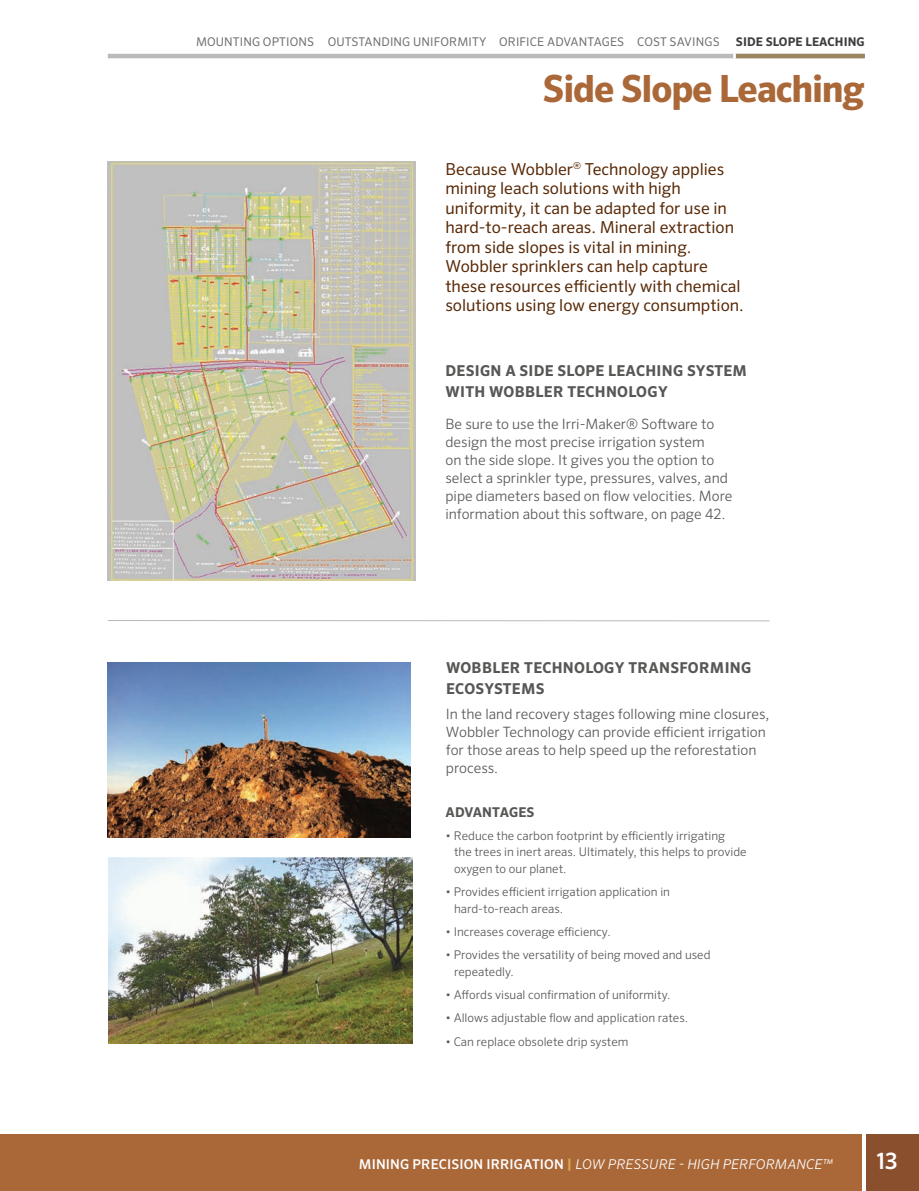
<style>
.page{position:relative;width:919px;height:1191px;background:#fff}
.page>*{position:absolute;margin:0;border:0;box-sizing:border-box;transform-origin:0 0}
.t1{font:700 37.5px "Sero Pro";letter-spacing:-.03em;color:#aa6839}
.t2{font:500 22.5px "Sero Pro";color:#fff}
.t3{font:16.5px/19.5px "Sero Pro";color:#582907}
.t4{font:700 15px/21px "Sero Pro";letter-spacing:.02em;color:#565855}
.t5{font:300 14.25px/18px "Sero Pro";color:#565855}
.t6{font:italic 300 13.5px "Sero Pro";letter-spacing:.01em;color:#fff}
.t7{font:700 13.5px "Sero Pro";letter-spacing:.01em;color:#565855}
.t8{font:300 12px/16.5px "Sero Pro";color:#565855}
.t9{font:12px "Sero Pro";letter-spacing:.01em;color:#6c6d70}
.t10{font:700 12px "Sero Pro";letter-spacing:.01em;color:#3e3e3f}
.s1{font-weight:500;font-style:normal}
.s2{font-weight:700;font-style:normal;color:#d9a44b}
</style>
<div class="page">
<div style="left:866px;top:1134px;width:53px;height:56px;background:#8a502e"></div>
<div style="left:0;top:1134px;width:862px;height:56px;background:#aa6839"></div>
<hr style="left:108px;top:54px;width:756px;height:4px;background:#bcbab9">
<img style="left:108px;top:857px;width:304px;height:185px">
<img style="left:108px;top:662px;width:302px;height:175px">
<hr style="left:108px;top:620px;width:661px;height:1px;background:#bcbab9">
<img style="left:108px;top:162px;width:307px;height:418px">
<svg style="left:733px;top:54px;width:3px;height:4px"></svg>
<hr style="left:736px;top:54px;width:129px;height:4px;background:#9c8660">
<p class="t9" style="left:196px;top:34px;width:525px">MOUNTING OPTIONS OUTSTANDING UNIFORMITY ORIFICE ADVANTAGES COST SAVINGS</p>
<p class="t10" style="left:736px;top:34px;width:130px">SIDE SLOPE LEACHING</p>
<h1 class="t1" style="left:542px;top:66px;width:323px">Side Slope Leaching</h1>
<p class="t3" style="left:445px;top:159px;width:300px">Because Wobbler<sup>®</sup> Technology applies mining leach solutions with high uniformity, it can be adapted for use in hard-to-reach areas. Mineral extraction from side slopes is vital in mining.<br>Wobbler sprinklers can help capture these resources efficiently with chemical solutions using low energy consumption.</p>
<p class="t4" style="left:445px;top:360px;width:303px">DESIGN A SIDE SLOPE LEACHING SYSTEM<br>WITH WOBBLER TECHNOLOGY</p>
<p class="t5" style="left:445px;top:414px;width:288px">Be sure to use the Irri-Maker® Software to design the most precise irrigation system<br>on the side slope. It gives you the option to select a sprinkler type, pressures, valves, and pipe diameters based on flow velocities. More information about this software, on page 42.</p>
<p class="t4" style="left:446px;top:657px;width:307px">WOBBLER TECHNOLOGY TRANSFORMING<br>ECOSYSTEMS</p>
<p class="t5" style="left:446px;top:705px;width:325px">In the land recovery stages following mine closures, Wobbler Technology can provide efficient irrigation for those areas to help speed up the reforestation process.</p>
<p class="t7" style="left:445px;top:803px;width:90px">ADVANTAGES</p>
<p class="t8" style="left:454px;top:827px;width:294px;text-indent:-9px">• Reduce the carbon footprint by efficiently irrigating<br>the trees in inert areas. Ultimately, this helps to provide oxygen to our planet.</p>
<p class="t8" style="left:454px;top:883px;width:217px;text-indent:-9px">• Provides efficient irrigation application in hard-to-reach areas.</p>
<p class="t8" style="left:445px;top:923px;width:167px">• Increases coverage efficiency.</p>
<p class="t8" style="left:454px;top:946px;width:258px;text-indent:-9px">• Provides the versatility of being moved and used repeatedly.</p>
<p class="t8" style="left:445px;top:986px;width:226px">• Affords visual confirmation of uniformity.</p>
<p class="t8" style="left:445px;top:1009px;width:244px">• Allows adjustable flow and application rates.</p>
<p class="t8" style="left:445px;top:1032px;width:184px">• Can replace obsolete drip system</p>
<p class="t6" style="left:359px;top:1155px;width:475px"><span class="s1">MINING PRECISION IRRIGATION</span> <span class="s2">|</span> LOW PRESSURE - HIGH PERFORMANCE™</p>
<h2 class="t2" style="left:876px;top:1146px;width:23px">13</h2>
</div>
